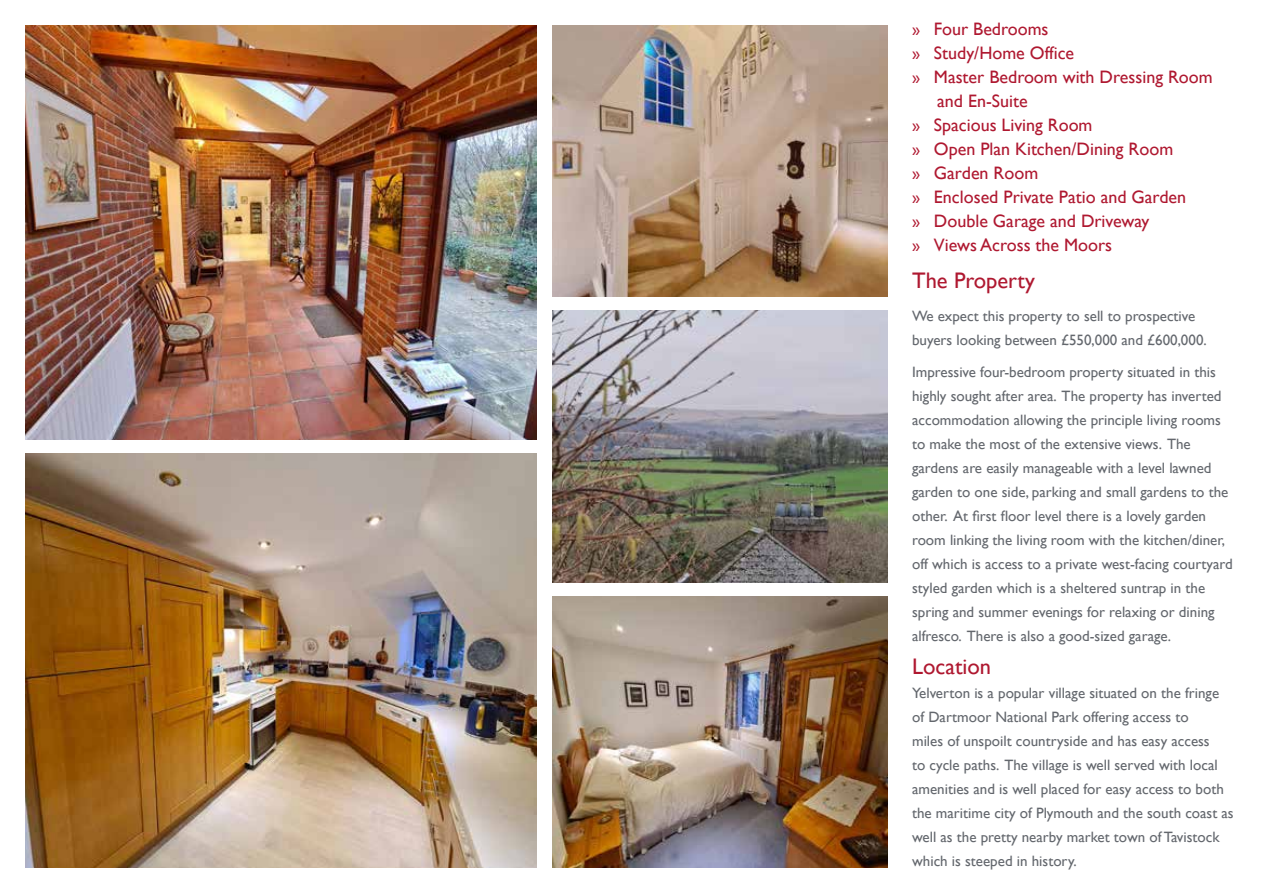
<style>
.page{position:relative;width:1263px;height:893px;background:#fff}
.page>*{position:absolute;margin:0;border:0;box-sizing:border-box;transform-origin:0 0}
.t1{font:22.5px "Gill Sans";color:#af1830}
.t2{font:18px "Gill Sans";color:#af1830}
.t3{font:15px/24px "Gill Sans";color:#63676d}
.s1{font-size:16.5px}
</style>
<div class="page">
<img style="left:26px;top:454px;width:510px;height:413px">
<img style="left:26px;top:26px;width:510px;height:413px">
<img style="left:552px;top:26px;width:335px;height:271px">
<img style="left:552px;top:596px;width:335px;height:271px">
<img style="left:552px;top:311px;width:335px;height:271px">
<p class="t2" style="left:912px;top:19px;width:138px"><span class="s1">»</span> Four Bedrooms</p>
<p class="t2" style="left:912px;top:43px;width:164px"><span class="s1">»</span> Study/Home Office</p>
<p class="t2" style="left:912px;top:67px;width:302px"><span class="s1">»</span> Master Bedroom with Dressing Room</p>
<p class="t2" style="left:937px;top:91px;width:92px">and En-Suite</p>
<p class="t2" style="left:912px;top:115px;width:182px"><span class="s1">»</span> Spacious Living Room</p>
<p class="t2" style="left:912px;top:139px;width:263px"><span class="s1">»</span> Open Plan Kitchen/Dining Room</p>
<p class="t2" style="left:912px;top:163px;width:128px"><span class="s1">»</span> Garden Room</p>
<p class="t2" style="left:912px;top:187px;width:276px"><span class="s1">»</span> Enclosed Private Patio and Garden</p>
<p class="t2" style="left:912px;top:211px;width:239px"><span class="s1">»</span> Double Garage and Driveway</p>
<p class="t2" style="left:912px;top:235px;width:202px"><span class="s1">»</span> Views Across the Moors</p>
<h1 class="t1" style="left:912px;top:268px;width:124px">The Property</h1>
<p class="t3" style="left:912px;top:304px;width:296px">We expect this property to sell to prospective buyers looking between £550,000 and £600,000.</p>
<p class="t3" style="left:912px;top:361px;width:322px">Impressive four-bedroom property situated in this highly sought after area. The property has inverted accommodation allowing the principle living rooms to make the most of the extensive views. The gardens are easily manageable with a level lawned garden to one side, parking and small gardens to the other. At first floor level there is a lovely garden room linking the living room with the kitchen/diner, off which is access to a private west-facing courtyard styled garden which is a sheltered suntrap in the spring and summer evenings for relaxing or dining alfresco. There is also a good-sized garage.</p>
<h1 class="t1" style="left:912px;top:653px;width:80px">Location</h1>
<p class="t3" style="left:912px;top:681px;width:323px">Yelverton is a popular village situated on the fringe of Dartmoor National Park offering access to<br>miles of unspoilt countryside and has easy access<br>to cycle paths. The village is well served with local amenities and is well placed for easy access to both the maritime city of Plymouth and the south coast as well as the pretty nearby market town of Tavistock which is steeped in history.</p>
</div>
